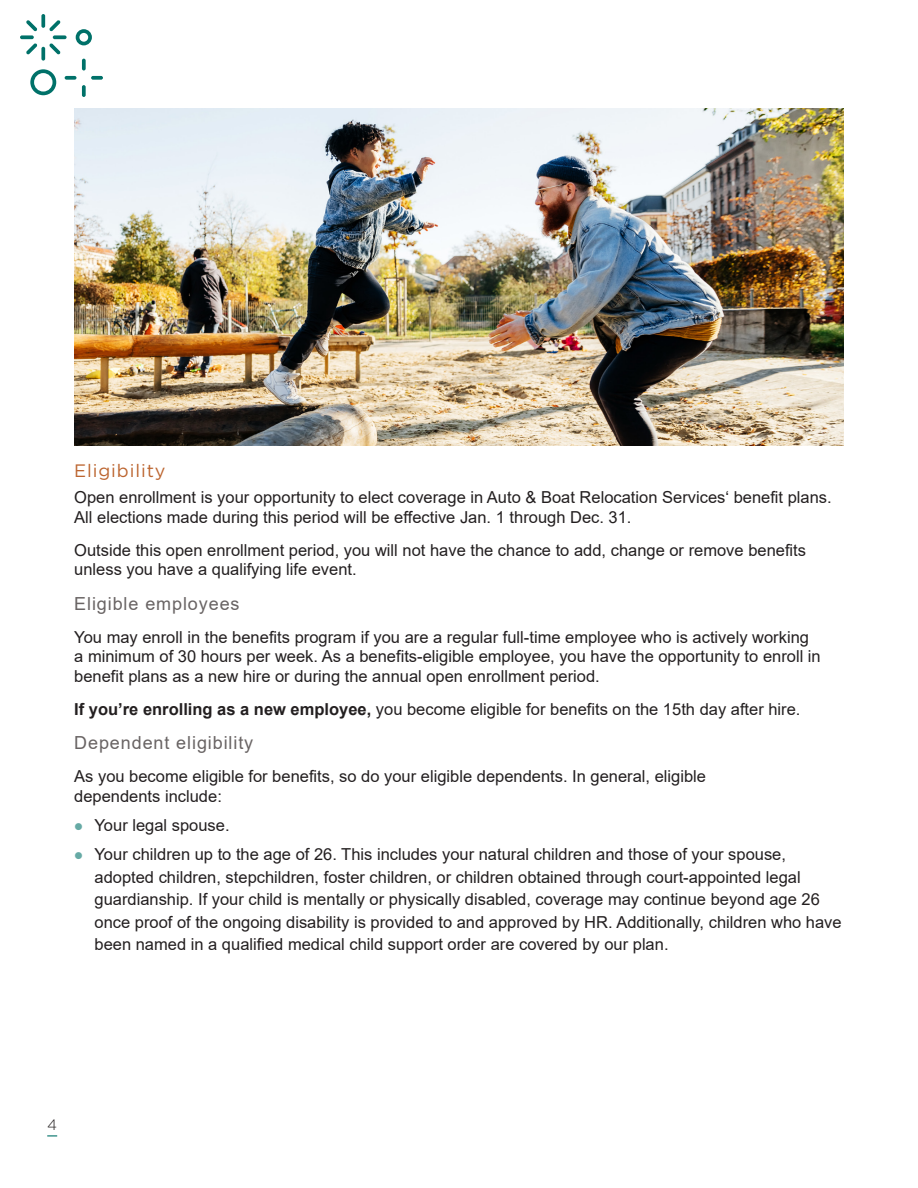
<style>
.page{position:relative;width:918px;height:1188px;background:#fff}
.page>*{position:absolute;margin:0;border:0;box-sizing:border-box;transform-origin:0 0}
.Header_2{font:18px "Arial";letter-spacing:.05em;color:#696464}
.Header_1{font:18px "Gotham";letter-spacing:.05em;color:#bc6530}
.Body_Text_Print{font:16.5px/19.5px "Arial";color:#231f20}
.t1{font:300 15px "Gotham";color:#231f20}
.s1{font-weight:700}
</style>
<div class="page">
<svg style="left:30px;top:69px;width:26px;height:26px"></svg>
<svg style="left:76px;top:29px;width:16px;height:16px"></svg>
<svg style="left:82px;top:59px;width:4px;height:12px"></svg>
<svg style="left:82px;top:85px;width:4px;height:12px"></svg>
<svg style="left:65px;top:76px;width:12px;height:4px"></svg>
<svg style="left:91px;top:76px;width:12px;height:4px"></svg>
<svg style="left:41px;top:14px;width:4px;height:14px"></svg>
<svg style="left:41px;top:47px;width:4px;height:14px"></svg>
<svg style="left:20px;top:35px;width:14px;height:4px"></svg>
<svg style="left:53px;top:35px;width:14px;height:4px"></svg>
<svg style="left:26px;top:20px;width:11px;height:11px"></svg>
<svg style="left:49px;top:43px;width:11px;height:11px"></svg>
<svg style="left:26px;top:43px;width:11px;height:11px"></svg>
<svg style="left:49px;top:20px;width:12px;height:11px"></svg>
<img style="left:74px;top:108px;width:770px;height:338px">
<p class="Header_1" style="left:74px;top:459px;width:93px">Eligibility</p>
<p class="Body_Text_Print" style="left:74px;top:488px;width:759px">Open enrollment is your opportunity to elect coverage in Auto &amp; Boat Relocation Services‘ benefit plans.<br>All elections made during this period will be effective Jan. 1 through Dec. 31.</p>
<p class="Body_Text_Print" style="left:74px;top:540px;width:733px">Outside this open enrollment period, you will not have the chance to add, change or remove benefits unless you have a qualifying life event.</p>
<p class="Header_2" style="left:74px;top:591px;width:167px">Eligible employees</p>
<p class="Body_Text_Print" style="left:74px;top:627px;width:748px">You may enroll in the benefits program if you are a regular full-time employee who is actively working a minimum of 30 hours per week. As a benefits-eligible employee, you have the opportunity to enroll in benefit plans as a new hire or during the annual open enrollment period.</p>
<p class="Body_Text_Print" style="left:74px;top:699px;width:728px"><span class="s1">If you’re enrolling as a new employee,</span> you become eligible for benefits on the 15th day after hire.</p>
<p class="Header_2" style="left:74px;top:731px;width:181px">Dependent eligibility</p>
<p class="Body_Text_Print" style="left:74px;top:767px;width:633px">As you become eligible for benefits, so do your eligible dependents. In general, eligible dependents include:</p>
<p class="Body_Text_Print" style="left:94px;top:815px;width:137px">Your legal spouse.</p>
<p class="Body_Text_Print" style="left:94px;top:843px;width:749px;line-height:22.5px">Your children up to the age of 26. This includes your natural children and those of your spouse, adopted children, stepchildren, foster children, or children obtained through court-appointed legal guardianship. If your child is mentally or physically disabled, coverage may continue beyond age 26 once proof of the ongoing disability is provided to and approved by HR. Additionally, children who have been named in a qualified medical child support order are covered by our plan.</p>
<p class="t1" style="left:47px;top:1115px;width:11px">4</p>
</div>
